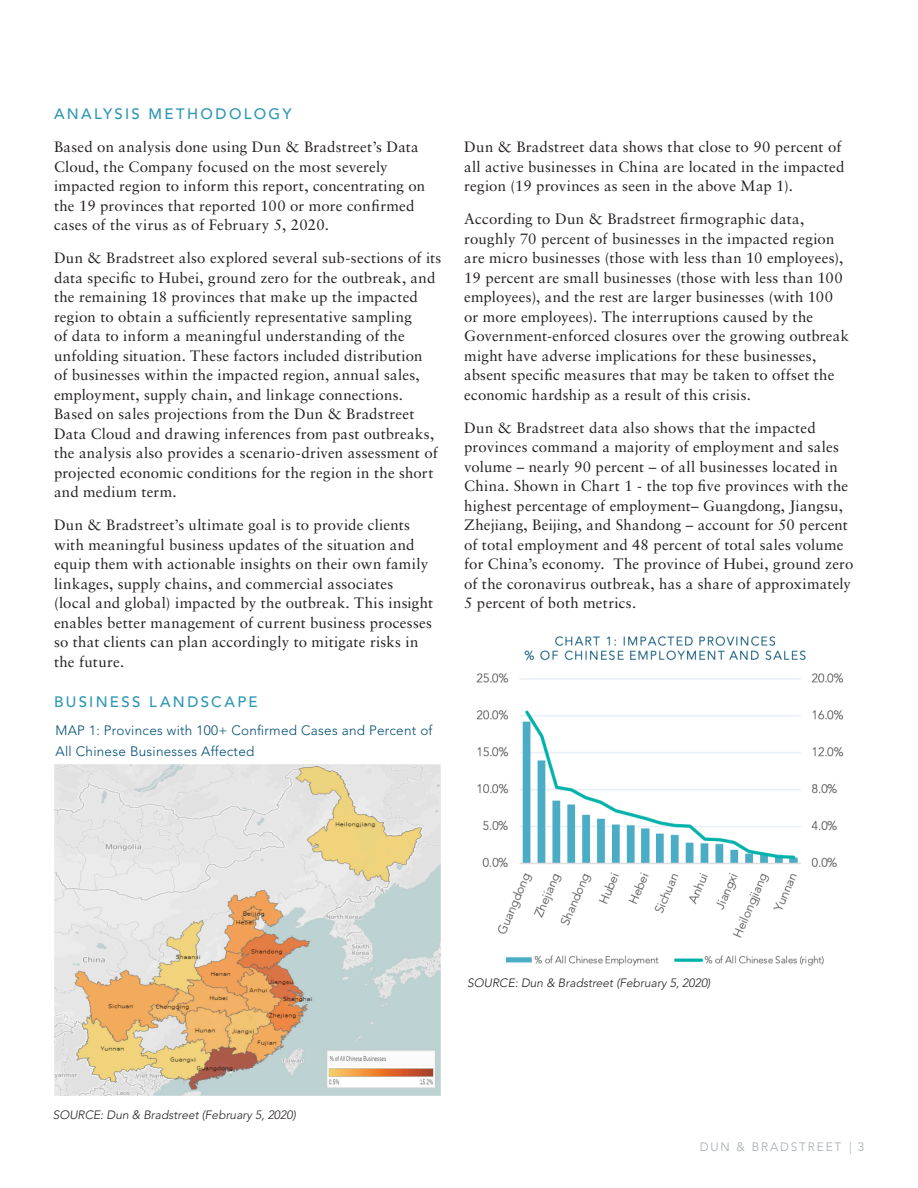
<style>
.page{position:relative;width:918px;height:1188px;background:#fff}
.page>*{position:absolute;margin:0;border:0;box-sizing:border-box;transform-origin:0 0}
.SUBHEAD_1{font:15px/19.5px "Sabon LT Std";letter-spacing:.015em;color:#231f20}
.SUBHEAD_1-2{font:500 15px "Avenir LT Std";letter-spacing:.155em;color:#2e97b4}
._05_Body_Copy{font:300 13.5px/21px "Avenir LT Std";letter-spacing:.02em;color:#004e71}
._05_Body_Copy-2{font:italic 300 12px "Avenir LT Std";color:#231f20}
.t1{font:300 12px "Avenir LT Std";letter-spacing:.15em;color:#a3a9ad}
</style>
<div class="page">
<img style="left:54px;top:764px;width:387px;height:332px">
<img style="left:476px;top:636px;width:368px;height:330px">
<p class="SUBHEAD_1-2" style="left:54px;top:105px;width:239px">ANALYSIS METHODOLOGY</p>
<p class="SUBHEAD_1" style="left:54px;top:137px;width:373px">Based on analysis done using Dun &amp; Bradstreet’s Data Cloud, the Company focused on the most severely impacted region to inform this report, concentrating on the 19 provinces that reported 100 or more confirmed cases of the virus as of February 5, 2020.</p>
<p class="SUBHEAD_1" style="left:54px;top:248px;width:389px">Dun &amp; Bradstreet also explored several sub-sections of its data specific to Hubei, ground zero for the outbreak, and the remaining 18 provinces that make up the impacted region to obtain a sufficiently representative sampling<br>of data to inform a meaningful understanding of the unfolding situation. These factors included distribution<br>of businesses within the impacted region, annual sales, employment, supply chain, and linkage connections.<br>Based on sales projections from the Dun &amp; Bradstreet Data Cloud and drawing inferences from past outbreaks, the analysis also provides a scenario-driven assessment of projected economic conditions for the region in the short and medium term.</p>
<p class="SUBHEAD_1" style="left:54px;top:515px;width:381px">Dun &amp; Bradstreet’s ultimate goal is to provide clients with meaningful business updates of the situation and equip them with actionable insights on their own family linkages, supply chains, and commercial associates (local and global) impacted by the outbreak. This insight enables better management of current business processes so that clients can plan accordingly to mitigate risks in the future.</p>
<p class="SUBHEAD_1-2" style="left:54px;top:693px;width:205px">BUSINESS LANDSCAPE</p>
<p class="_05_Body_Copy" style="left:56px;top:719px;width:379px">MAP 1: Provinces with 100+ Confirmed Cases and Percent of<br>All Chinese Businesses Affected</p>
<p class="SUBHEAD_1" style="left:464px;top:137px;width:382px">Dun &amp; Bradstreet data shows that close to 90 percent of all active businesses in China are located in the impacted region (19 provinces as seen in the above Map 1).</p>
<p class="SUBHEAD_1" style="left:464px;top:209px;width:386px">According to Dun &amp; Bradstreet firmographic data, roughly 70 percent of businesses in the impacted region are micro businesses (those with less than 10 employees), 19 percent are small businesses (those with less than 100 employees), and the rest are larger businesses (with 100 or more employees). The interruptions caused by the Government-enforced closures over the growing outbreak might have adverse implications for these businesses, absent specific measures that may be taken to offset the economic hardship as a result of this crisis.</p>
<p class="SUBHEAD_1" style="left:464px;top:418px;width:391px">Dun &amp; Bradstreet data also shows that the impacted provinces command a majority of employment and sales volume – nearly 90 percent – of all businesses located in China. Shown in Chart 1 - the top five provinces with the highest percentage of employment– Guangdong, Jiangsu, Zhejiang, Beijing, and Shandong – account for 50 percent of total employment and 48 percent of total sales volume for China’s economy. The province of Hubei, ground zero of the coronavirus outbreak, has a share of approximately 5 percent of both metrics.</p>
<p class="_05_Body_Copy-2" style="left:53px;top:1107px;width:245px">SOURCE: Dun &amp; Bradstreet (February 5, 2020)</p>
<p class="_05_Body_Copy-2" style="left:467px;top:976px;width:245px">SOURCE: Dun &amp; Bradstreet (February 5, 2020)</p>
<p class="t1" style="left:700px;top:1140px;width:166px">DUN &amp; BRADSTREET | 3</p>
</div>
